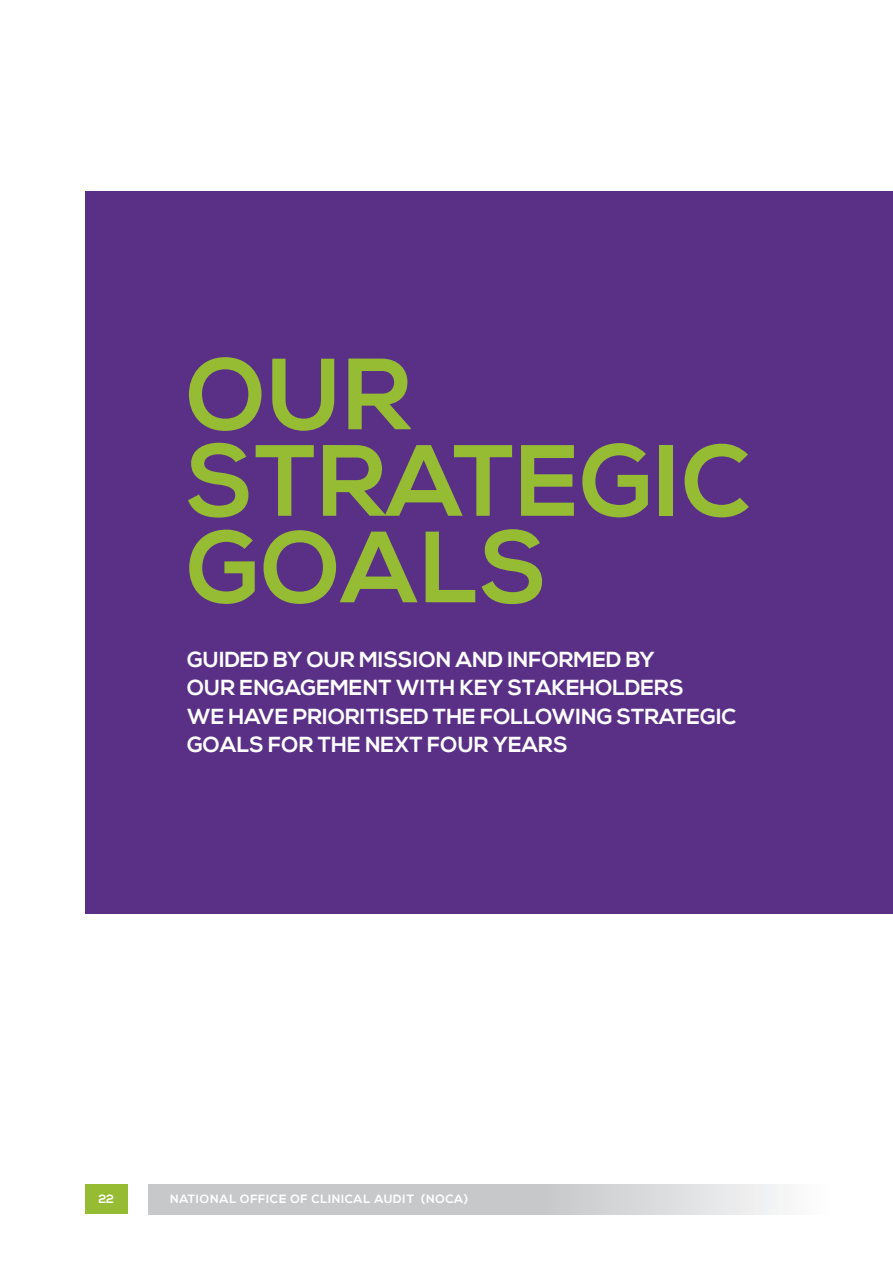
<style>
.page{position:relative;width:893px;height:1263px;background:#fff}
.page>*{position:absolute;margin:0;border:0;box-sizing:border-box;transform-origin:0 0}
.t1{font:700 100.95px/86.6px "Nexa";letter-spacing:.01em;color:#96bc33}
.t2{font:700 21.75px/28.5px "Nexa";color:#fff}
.t3{font:700 12px "Nexa";letter-spacing:.06em;color:#fff}
</style>
<div class="page">
<div style="left:85px;top:191px;width:808px;height:723px;background:#5a3087"></div>
<svg style="left:149px;top:1184px;width:634px;height:30px;background:#cfd0d2"></svg>
<div style="left:85px;top:1184px;width:43px;height:30px;background:#96bc33"></div>
<h1 class="t1" style="left:187px;top:355px;width:563px">OUR<br>STRATEGIC<br>GOALS</h1>
<p class="t2" style="left:187px;top:646px;width:550px">GUIDED BY OUR MISSION AND INFORMED BY<br>OUR ENGAGEMENT WITH KEY STAKEHOLDERS<br>WE HAVE PRIORITISED THE FOLLOWING STRATEGIC GOALS FOR THE NEXT FOUR YEARS</p>
<p class="t3" style="left:99px;top:1192px;width:17px">55</p>
<p class="t3" style="left:170px;top:1192px;width:300px">NATIONAL OFFICE OF CLINICAL AUDIT (NOCA)</p>
<p class="t3" style="left:98px;top:1192px;width:17px">22</p>
</div>
